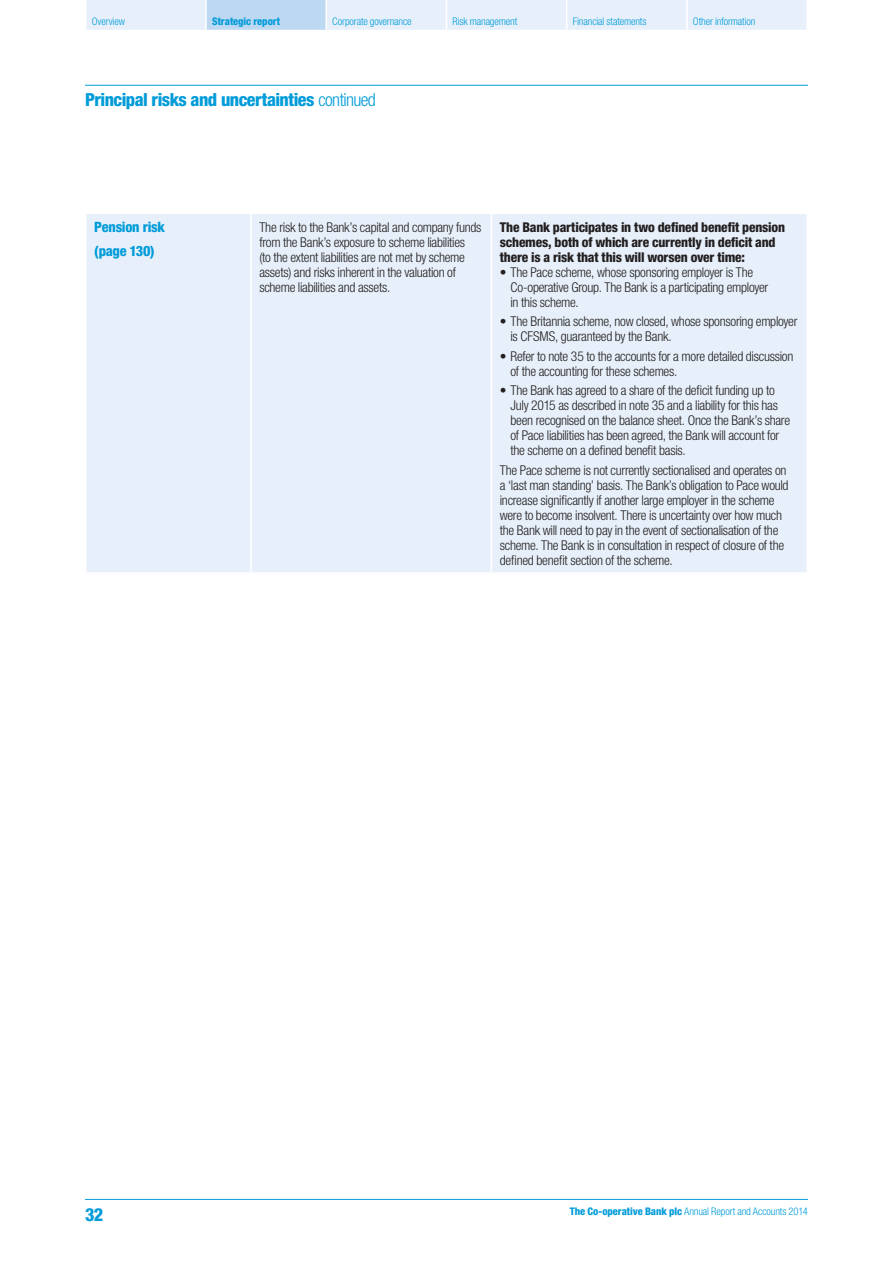
<style>
.page{position:relative;width:893px;height:1263px;background:#fff}
.page>*{position:absolute;margin:0;border:0;box-sizing:border-box;transform-origin:0 0}
.t1{font:800 condensed 18px "Helvetica Neue LT Std";letter-spacing:-.03em;color:#009bd9}
.t2{font:800 condensed 14.25px/24px "Helvetica Neue LT Std";letter-spacing:-.02em;color:#009bd9}
.t3{font:300 condensed 13.5px/15px "Helvetica Neue LT Std";letter-spacing:-.02em;color:#231f20}
.t4{font:800 condensed 13.5px/15px "Helvetica Neue LT Std";letter-spacing:-.015em;color:#231f20}
.t5{font:300 condensed 10.5px "Helvetica Neue LT Std";letter-spacing:-.01em;color:#009bd9}
.t6{font:800 condensed 10.5px "Helvetica Neue LT Std";letter-spacing:-.005em;color:#009bd9}
.s1{font-weight:300}
.s2{font-weight:800}
</style>
<div class="page">
<hr style="left:85px;top:1199px;width:723px;height:1px;background:#009bd9">
<hr style="left:85px;top:85px;width:723px;height:1px;background:#009bd9">
<div style="left:87px;top:0;width:719px;height:30px;background:#e7f0fa"></div>
<div style="left:206px;top:0;width:120px;height:31px;background:#bdd9f2"></div>
<hr style="left:205px;top:0;width:2px;height:30px;background:#fff">
<hr style="left:325px;top:0;width:2px;height:30px;background:#fff">
<hr style="left:446px;top:0;width:1px;height:30px;background:#fff">
<hr style="left:566px;top:0;width:1px;height:30px;background:#fff">
<hr style="left:686px;top:0;width:2px;height:30px;background:#fff">
<hr style="left:206px;top:30px;width:120px;height:1px;background:#fff">
<div style="left:87px;top:214px;width:719px;height:358px;background:#e7f0fa"></div>
<hr style="left:250px;top:214px;width:2px;height:358px;background:#fff">
<hr style="left:491px;top:214px;width:1px;height:358px;background:#fff">
<p class="t5" style="left:92px;top:15px;width:35px">Overview</p>
<p class="t6" style="left:212px;top:14px;width:70px">Strategic report</p>
<p class="t5" style="left:332px;top:15px;width:81px">Corporate governance</p>
<p class="t5" style="left:452px;top:15px;width:66px">Risk management</p>
<p class="t5" style="left:573px;top:15px;width:75px">Financial statements</p>
<p class="t5" style="left:693px;top:15px;width:64px">Other information</p>
<h1 class="t1" style="left:85px;top:89px;width:292px">Principal risks and uncertainties <span class="s1">continued</span></h1>
<p class="t2" style="left:94px;top:215px;width:72px">Pension risk (page 130)</p>
<p class="t3" style="left:259px;top:219px;width:224px">The risk to the Bank’s capital and company funds from the Bank’s exposure to scheme liabilities<br>(to the extent liabilities are not met by scheme assets) and risks inherent in the valuation of scheme liabilities and assets.</p>
<p class="t4" style="left:500px;top:219px;width:287px">The Bank participates in two defined benefit pension schemes, both of which are currently in deficit and there is a risk that this will worsen over time:</p>
<p class="t3" style="left:510px;top:264px;width:259px;text-indent:-11px">• The Pace scheme, whose sponsoring employer is The<br>Co-operative Group. The Bank is a participating employer in this scheme.</p>
<p class="t3" style="left:510px;top:314px;width:288px;text-indent:-11px">• The Britannia scheme, now closed, whose sponsoring employer is CFSMS, guaranteed by the Bank.</p>
<p class="t3" style="left:510px;top:348px;width:284px;text-indent:-11px">• Refer to note 35 to the accounts for a more detailed discussion of the accounting for these schemes.</p>
<p class="t3" style="left:510px;top:383px;width:281px;text-indent:-11px">• The Bank has agreed to a share of the deficit funding up to July 2015 as described in note 35 and a liability for this has been recognised on the balance sheet. Once the Bank’s share of Pace liabilities has been agreed, the Bank will account for the scheme on a defined benefit basis.</p>
<p class="t3" style="left:500px;top:462px;width:290px">The Pace scheme is not currently sectionalised and operates on a ‘last man standing’ basis. The Bank’s obligation to Pace would increase significantly if another large employer in the scheme were to become insolvent. There is uncertainty over how much the Bank will need to pay in the event of sectionalisation of the scheme. The Bank is in consultation in respect of closure of the defined benefit section of the scheme.</p>
<h1 class="t1" style="left:85px;top:1203px;width:20px">32</h1>
<p class="t5" style="left:570px;top:1205px;width:240px"><span class="s2">The Co-operative Bank plc</span> Annual Report and Accounts 2014</p>
</div>
